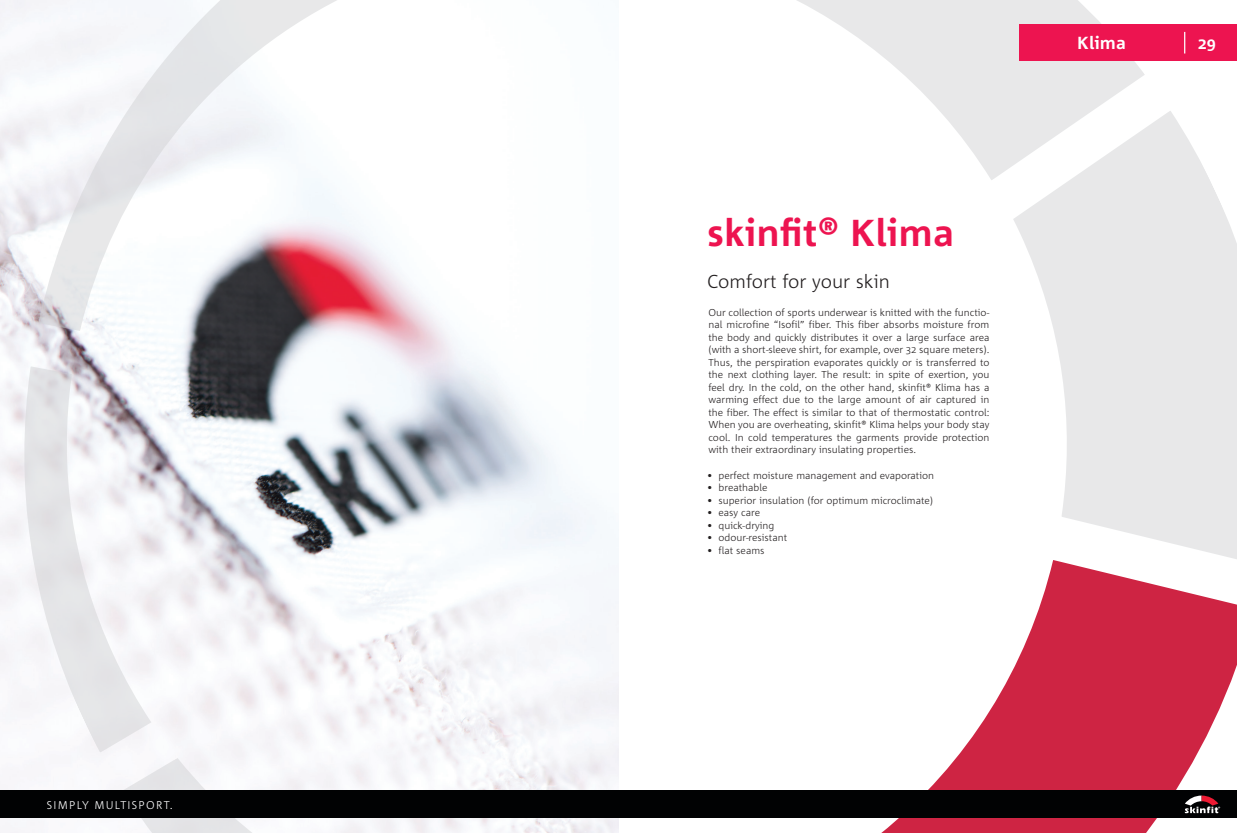
<style>
.page{position:relative;width:1237px;height:833px;background:#fff}
.page>*{position:absolute;margin:0;border:0;box-sizing:border-box;transform-origin:0 0}
.t1{font:700 37.5px "Agro Sans";color:#ed1450}
.t2{font:300 18.75px "Agro Sans";color:#231f20}
.t3{font:700 17.5px "Agro Sans";color:#fff}
.t4{font:700 16.12px "Agro Sans";color:#fff}
.t5{font:300 11.25px "Agro Sans";letter-spacing:.11em;color:#fff}
.t6{font:300 10px/12.5px "Agro Sans";color:#231f20;text-align:justify}
</style>
<div class="page">
<img style="left:0;top:0;width:619px;height:833px">
<svg style="left:881px;top:566px;width:356px;height:267px;fill:#ce2443"></svg>
<svg style="left:1013px;top:111px;width:224px;height:455px;fill:#e8e8e9"></svg>
<svg style="left:797px;top:0;width:348px;height:180px;fill:#e8e8e9"></svg>
<svg style="left:38px;top:0;width:305px;height:331px;fill:#f5f7fa"></svg>
<svg style="left:14px;top:366px;width:137px;height:386px"></svg>
<svg style="left:122px;top:758px;width:389px;height:75px"></svg>
<div style="left:1019px;top:24px;width:218px;height:37px;background:#ed1450"></div>
<svg style="left:1184px;top:32px;width:1px;height:22px"></svg>
<div style="left:0;top:790px;width:1237px;height:28px;background:#010203"></div>
<svg style="left:1184px;top:795px;width:36px;height:18px"></svg>
<p class="t5" style="left:47px;top:799px;width:127px">SIMPLY MULTISPORT.</p>
<h1 class="t1" style="left:707px;top:213px;width:249px">skinfit® Klima</h1>
<h2 class="t2" style="left:707px;top:271px;width:184px">Comfort for your skin</h2>
<p class="t6" style="left:708px;top:306px;width:282px">Our collection of sports underwear is knitted with the functio&shy;nal microfine “Isofil” fiber. This fiber absorbs moisture from the body and quickly distributes it over a large surface area (with a short-sleeve shirt, for example, over 32 square meters).<br>Thus, the perspiration evaporates quickly or is transferred to the next clothing layer. The result: in spite of exertion, you feel dry. In the cold, on the other hand, skinfit® Klima has a warming effect due to the large amount of air captured in the fiber. The effect is similar to that of thermostatic control:<br>When you are overheating, skinfit® Klima helps your body stay cool. In cold temperatures the garments provide protection with their extraordinary insulating properties.</p>
<p class="t6" style="left:707px;top:469px;width:228px">• perfect moisture management and evaporation</p>
<p class="t6" style="left:707px;top:481px;width:62px">• breathable</p>
<p class="t6" style="left:707px;top:494px;width:227px">• superior insulation (for optimum microclimate)</p>
<p class="t6" style="left:707px;top:506px;width:54px">• easy care</p>
<p class="t6" style="left:707px;top:519px;width:69px">• quick-drying</p>
<p class="t6" style="left:707px;top:531px;width:81px">• odour-resistant</p>
<p class="t6" style="left:707px;top:544px;width:59px">• flat seams</p>
<h3 class="t3" style="left:1077px;top:33px;width:50px">Klima</h3>
<h3 class="t4" style="left:1197px;top:35px;width:20px">29</h3>
</div>
